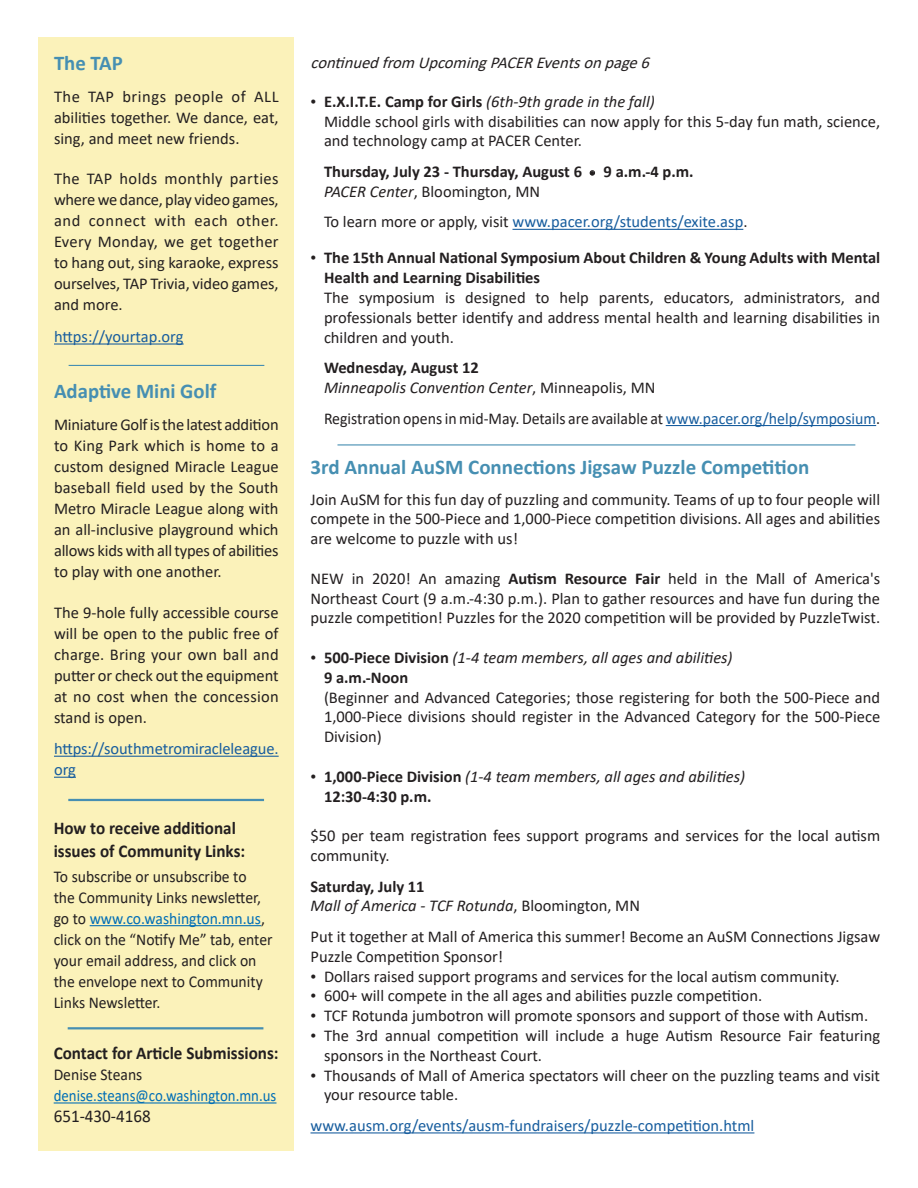
<style>
.page{position:relative;width:918px;height:1188px;background:#fff}
.page>*{position:absolute;margin:0;border:0;box-sizing:border-box;transform-origin:0 0}
.t1{font:700 21px "Calibri";color:#468fb2}
.t2{font:700 18px/23.4px "Calibri";color:#231f20;scale:.95 1}
.t3{font:18px "Calibri";color:#231f20;scale:.95 1}
.t4{font:16.5px/21px "Calibri";color:#231f20;text-align:justify}
.t5{font:italic 16.5px "Calibri";color:#231f20}
.t6{font:700 16.5px/19.8px "Calibri";color:#231f20}
.t7{font:16.5px/21px "Calibri";color:#231f20;scale:.95 1}
.t8{font:16.5px/21px "Calibri";color:#175d9e}
.t9{font:16.5px "Calibri";color:#231f20;scale:.96 1}
.t10{font:italic 16.5px "Calibri";color:#231f20}
.t11{font:16.5px "Calibri";color:#006eb6;scale:.9 1}
.s1{color:#006eb6}
.s2{font-family:"Times New Roman";font-style:normal}
.s3{font-weight:700;font-style:normal}
.s4{font-style:italic}
.s5{color:#231f20}
.s6{font-family:"Times New Roman";font-weight:400}
.s7{font-style:normal}
.s8{color:#175d9e}
.s9{font-weight:700}
.s10{font-family:"Times New Roman"}
</style>
<div class="page">
<div style="left:38px;top:38px;width:256px;height:1113px;background:#fbf2ba"></div>
<hr style="left:90px;top:925px;width:171px;height:1px;background:#006eb6">
<hr style="left:54px;top:1102px;width:223px;height:2px;background:#006eb6">
<hr style="left:68px;top:799px;width:196px;height:2px;background:#468fb2">
<hr style="left:68px;top:1027px;width:195px;height:2px;background:#468fb2">
<hr style="left:338px;top:444px;width:517px;height:2px;background:#468fb2">
<hr style="left:513px;top:229px;width:230px;height:1px;background:#175d9e">
<hr style="left:666px;top:425px;width:210px;height:1px;background:#175d9e">
<hr style="left:310px;top:1132px;width:444px;height:1px;background:#175d9e">
<svg style="left:589px;top:170px;width:6px;height:6px"></svg>
<hr style="left:54px;top:343px;width:130px;height:2px;background:#175d9e">
<hr style="left:54px;top:756px;width:225px;height:1px;background:#175d9e">
<svg style="left:54px;top:777px;width:22px;height:1px"></svg>
<hr style="left:69px;top:365px;width:195px;height:1px;background:#468fb2">
<p class="t1" style="left:54px;top:48px;width:70px">The TAP</p>
<p class="t4" style="left:54px;top:85px;width:226px">The TAP brings people of ALL abilities together. We dance, eat, sing, and meet new friends.</p>
<p class="t4" style="left:54px;top:168px;width:226px">The TAP holds monthly parties where we dance, play video games, and connect with each other.<br>Every Monday, we get together to hang out, sing karaoke, express ourselves, TAP Trivia, video games, and more.</p>
<p class="t8" style="left:54px;top:326px;width:131px">https://yourtap.org</p>
<p class="t1" style="left:54px;top:376px;width:164px">Adaptive Mini Golf</p>
<p class="t4" style="left:54px;top:413px;width:226px">Miniature Golf is the latest addition to King Park which is home to a custom designed Miracle League baseball field used by the South Metro Miracle League along with an all-inclusive playground which allows kids with all types of abilities to play with one another.</p>
<p class="t4" style="left:54px;top:601px;width:226px">The 9-hole fully accessible course will be open to the public free of charge. Bring your own ball and putter or check out the equipment at no cost when the concession stand is open.</p>
<p class="t8" style="left:54px;top:738px;width:226px">https://southmetromiracleleague. org</p>
<p class="t2" style="left:54px;top:816px;width:203px">How to receive additional issues of Community Links:</p>
<p class="t7" style="left:54px;top:865px;width:232px">To subscribe or unsubscribe to<br>the Community Links newsletter, go to <span class="s1">www.co.washington.mn.us</span>, click on the “Notify Me” tab, enter your email address, and click on the envelope next to Community<br>Links Newsletter.</p>
<p class="t2" style="left:54px;top:1041px;width:238px">Contact for Article Submissions:</p>
<p class="t7" style="left:54px;top:1064px;width:95px">Denise Steans</p>
<p class="t11" style="left:54px;top:1084px;width:249px">denise.steans@co.washington.mn.us</p>
<p class="t3" style="left:54px;top:1104px;width:104px">651-430-4168</p>
<p class="t10" style="left:310px;top:51px;width:346px">continuedfrom UpcomingPACEREventsonpage6</p>
<p class="t5" style="left:310px;top:90px;width:346px"><span class="s2">•</span> <span class="s3">E.X.I.T.E. Camp for Girls</span> (6th-9th grade in the fall)</p>
<p class="t4" style="left:324px;top:111px;width:558px;line-height:19.8px">Middle school girls with disabilities can now apply for this 5-day fun math, science, and technology camp at PACER Center.</p>
<p class="t6" style="left:324px;top:161px;width:371px">Thursday, July 23 - Thursday, August 6 ● 9 a.m.-4 p.m.</p>
<p class="t4" style="left:324px;top:180px;width:218px"><span class="s4">PACER Center</span>, Bloomington, MN</p>
<p class="t8" style="left:324px;top:211px;width:425px"><span class="s5">To learn more or apply, visit</span> www.pacer.org/students/exite.asp<span class="s5">.</span></p>
<p class="t6" style="left:324px;top:248px;width:558px;text-indent:-14px"><span class="s6">•</span> The 15th Annual National Symposium About Children &amp; Young Adults with Mental<br>Health and Learning Disabilities</p>
<p class="t4" style="left:324px;top:287px;width:558px;line-height:19.8px">The symposium is designed to help parents, educators, administrators, and professionals better identify and address mental health and learning disabilities in children and youth.</p>
<p class="t6" style="left:324px;top:358px;width:156px">Wednesday, August 12</p>
<p class="t5" style="left:324px;top:376px;width:333px">Minneapolis Convention Center<span class="s7">, Minneapolis, MN</span></p>
<p class="t9" style="left:324px;top:407px;width:581px">Registration opens in mid-May. Details are available at <span class="s8">www.pacer.org/help/symposium</span>.</p>
<p class="t1" style="left:310px;top:452px;width:500px">3rd Annual AuSM Connections Jigsaw Puzzle Competition</p>
<p class="t4" style="left:310px;top:489px;width:571px;line-height:19.8px">Join AuSM for this fun day of puzzling and community. Teams of up to four people will compete in the 500-Piece and 1,000-Piece competition divisions. All ages and abilities are welcome to puzzle with us!</p>
<p class="t4" style="left:310px;top:568px;width:571px;line-height:19.8px">NEW in 2020! An amazing <span class="s9">Autism Resource Fair</span> held in the Mall of America's Northeast Court (9 a.m.-4:30 p.m.). Plan to gather resources and have fun during the puzzle competition! Puzzles for the 2020 competition will be provided by PuzzleTwist.</p>
<p class="t5" style="left:310px;top:646px;width:424px"><span class="s2">•</span> <span class="s3">500-Piece Division</span> (1-4 team members, all ages and abilities)</p>
<p class="t6" style="left:324px;top:667px;width:86px">9 a.m.-Noon</p>
<p class="t4" style="left:324px;top:687px;width:558px;line-height:19.8px">(Beginner and Advanced Categories; those registering for both the 500-Piece and 1,000-Piece divisions should register in the Advanced Category for the 500-Piece Division)</p>
<p class="t5" style="left:310px;top:765px;width:436px"><span class="s2">•</span> <span class="s3">1,000-Piece Division</span> (1-4 team members, all ages and abilities)</p>
<p class="t6" style="left:324px;top:786px;width:109px">12:30-4:30 p.m.</p>
<p class="t4" style="left:310px;top:825px;width:571px;line-height:19.8px">$50 per team registration fees support programs and services for the local autism community.</p>
<p class="t6" style="left:310px;top:876px;width:116px">Saturday, July 11</p>
<p class="t5" style="left:310px;top:895px;width:331px">Mall of America - TCF Rotunda<span class="s7">, Bloomington, MN</span></p>
<p class="t4" style="left:310px;top:926px;width:571px;line-height:19.8px">Put it together at Mall of America this summer! Become an AuSM Connections Jigsaw<br>Puzzle Competition Sponsor!</p>
<p class="t4" style="left:310px;top:965px;width:531px"><span class="s10">•</span> Dollars raised support programs and services for the local autism community.</p>
<p class="t4" style="left:310px;top:985px;width:453px"><span class="s10">•</span> 600+ will compete in the all ages and abilities puzzle competition.</p>
<p class="t4" style="left:310px;top:1005px;width:559px"><span class="s10">•</span> TCF Rotunda jumbotron will promote sponsors and support of those with Autism.</p>
<p class="t4" style="left:324px;top:1025px;width:558px;line-height:19.8px;text-indent:-14px"><span class="s10">•</span> The 3rd annual competition will include a huge Autism Resource Fair featuring sponsors in the Northeast Court.</p>
<p class="t4" style="left:324px;top:1065px;width:558px;line-height:19.8px;text-indent:-14px"><span class="s10">•</span> Thousands of Mall of America spectators will cheer on the puzzling teams and visit your resource table.</p>
<p class="t8" style="left:310px;top:1115px;width:445px">www.ausm.org/events/ausm-fundraisers/puzzle-competition.html</p>
</div>
